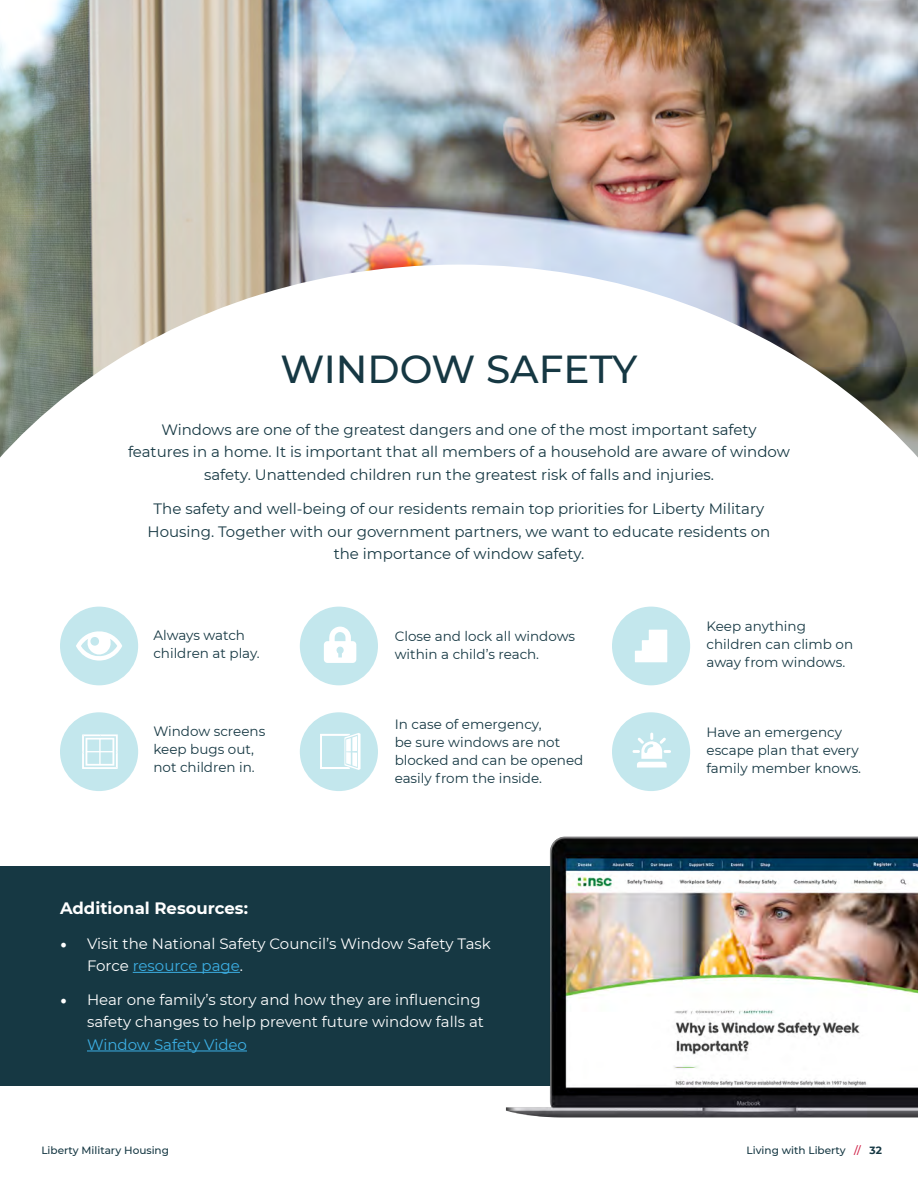
<style>
.page{position:relative;width:918px;height:1188px;background:#fff}
.page>*{position:absolute;margin:0;border:0;box-sizing:border-box;transform-origin:0 0}
.t1{font:500 39px "Montserrat";color:#163843}
.t2{font:700 16.5px "Montserrat";color:#fff}
.t3{font:15px/22.5px "Montserrat";color:#163843;text-align:center}
.t4{font:15px/22.5px "Montserrat";color:#fff}
.t5{font:15px "Montserrat";color:#3cafe4}
.t6{font:13.5px/18px "Montserrat";color:#163843}
.t7{font:500 10.5px "Montserrat";color:#163843}
.s1{font-family:"Minion Pro";font-size:18px}
.s2{color:#3cafe4}
.s3{color:#cf1f46}
.s4{font-weight:700}
</style>
<div class="page">
<img style="left:0;top:0;width:918px;height:265px">
<svg style="left:0;top:265px;width:918px;height:487px"></svg>
<div style="left:60px;top:607px;width:78px;height:78px;background:#c3e7ed;border-radius:50%"></div>
<svg style="left:76px;top:631px;width:46px;height:30px"></svg>
<div style="left:300px;top:607px;width:78px;height:78px;background:#c3e7ed;border-radius:50%"></div>
<svg style="left:324px;top:627px;width:32px;height:36px"></svg>
<div style="left:612px;top:607px;width:78px;height:78px;background:#c3e7ed;border-radius:50%"></div>
<svg style="left:635px;top:630px;width:32px;height:32px"></svg>
<div style="left:60px;top:712px;width:78px;height:79px;background:#c3e7ed;border-radius:50%"></div>
<svg style="left:82px;top:734px;width:36px;height:35px"></svg>
<div style="left:300px;top:712px;width:78px;height:79px;background:#c3e7ed;border-radius:50%"></div>
<svg style="left:320px;top:733px;width:41px;height:37px"></svg>
<div style="left:612px;top:712px;width:78px;height:79px;background:#c3e7ed;border-radius:50%"></div>
<svg style="left:632px;top:733px;width:39px;height:35px"></svg>
<div style="left:0;top:866px;width:918px;height:220px;background:#163843"></div>
<hr style="left:133px;top:972px;width:107px;height:1px;background:#3cafe4">
<hr style="left:87px;top:1051px;width:160px;height:1px;background:#3cafe4">
<img style="left:505px;top:836px;width:413px;height:282px">
<h1 class="t1" style="left:280px;top:341px;width:359px">WINDOW SAFETY</h1>
<p class="t3" style="left:128px;top:418px;width:663px">Windows are one of the greatest dangers and one of the most important safety<br>features in a home. It is important that all members of a household are aware of window safety. Unattended children run the greatest risk of falls and injuries.</p>
<p class="t3" style="left:148px;top:497px;width:624px">The safety and well-being of our residents remain top priorities for Liberty Military<br>Housing. Together with our government partners, we want to educate residents on the importance of window safety.</p>
<p class="t6" style="left:153px;top:625px;width:108px">Always watch children at play.</p>
<p class="t6" style="left:395px;top:627px;width:182px">Close and lock all windows within a child’s reach.</p>
<p class="t6" style="left:707px;top:617px;width:148px">Keep anything children can climb on away from windows.</p>
<p class="t6" style="left:153px;top:721px;width:113px">Window screens keep bugs out, not children in.</p>
<p class="t6" style="left:395px;top:715px;width:190px">In case of emergency,<br>be sure windows are not blocked and can be opened easily from the inside.</p>
<p class="t2" style="left:60px;top:896px;width:190px">Additional Resources:</p>
<p class="t4" style="left:87px;top:932px;width:405px;text-indent:-27px"><span class="s1">•</span> Visit the National Safety Council’s Window Safety Task<br>Force <span class="s2">resource page</span>.</p>
<p class="t4" style="left:60px;top:988px;width:425px;text-align:right"><span class="s1">•</span> Hear one family’s story and how they are influencing safety changes to help prevent future window falls at</p>
<p class="t5" style="left:87px;top:1034px;width:162px">Window Safety Video</p>
<p class="t6" style="left:707px;top:723px;width:156px">Have an emergency escape plan that every family member knows.</p>
<p class="t7" style="left:41px;top:1143px;width:129px">Liberty Military Housing</p>
<p class="t7" style="left:747px;top:1143px;width:137px">Living with Liberty <span class="s3">//</span> <span class="s4">32</span></p>
</div>
